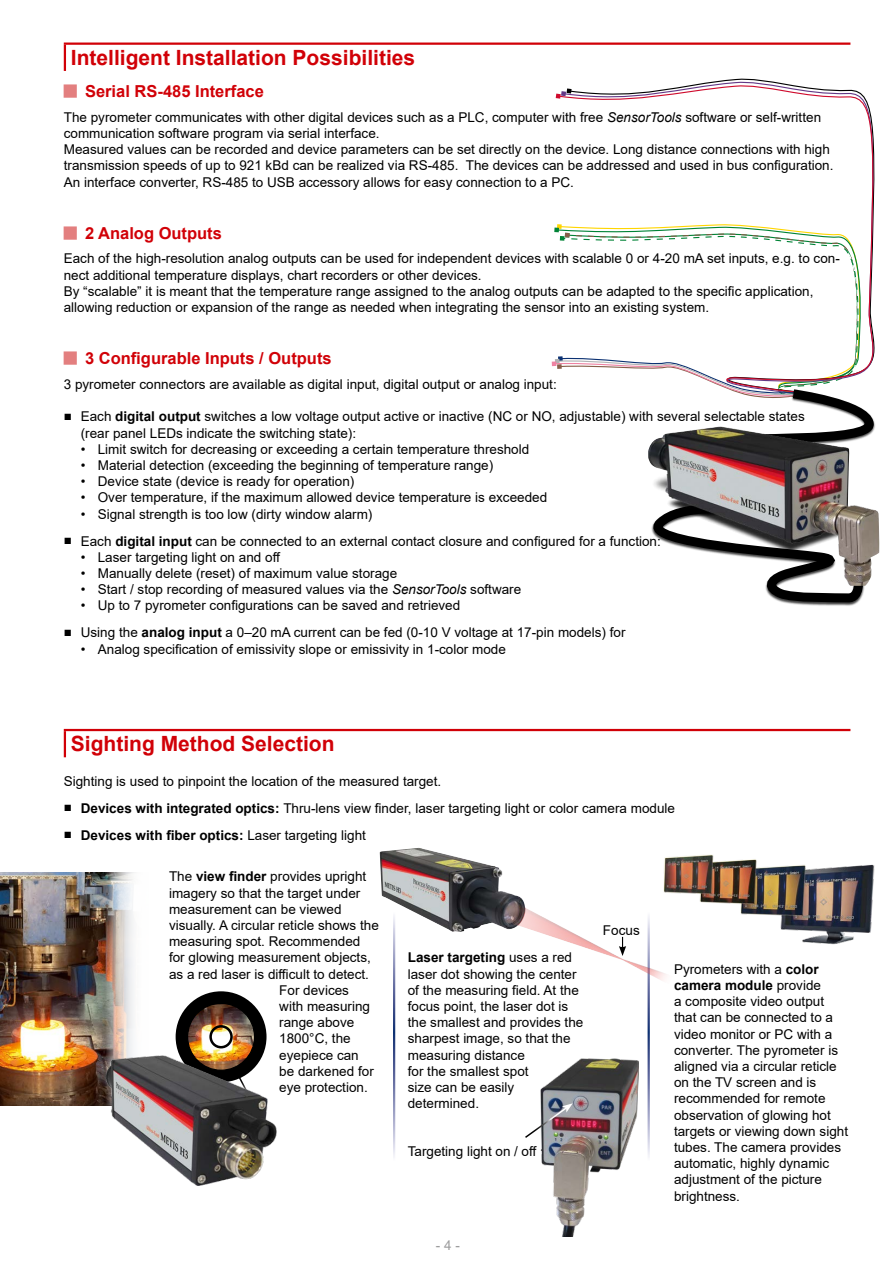
<style>
.page{position:relative;width:893px;height:1263px;background:#fff}
.page>*{position:absolute;margin:0;border:0;box-sizing:border-box;transform-origin:0 0}
.t1{font:700 21px "Arial";color:#d10007}
.t2{font:700 16.5px "Arial";color:#d10007}
.t3{font:13.5px/16.2px "Arial";color:#000}
.t4{font:700 13.5px "Arial";color:#000}
.t5{font:13.5px "Arial";color:#9c9c9d}
.s1{font-style:italic}
.s2{font-weight:700}
.s3{font-weight:400}
</style>
<div class="page">
<hr style="left:64px;top:729px;width:786px;height:2px;background:#d10007">
<hr style="left:64px;top:731px;width:2px;height:26px;background:#d10007">
<hr style="left:64px;top:43px;width:786px;height:2px;background:#d10007">
<hr style="left:64px;top:45px;width:2px;height:26px;background:#d10007">
<svg style="left:572px;top:84px;width:303px;height:289px"></svg>
<svg style="left:556px;top:88px;width:16px;height:11px"></svg>
<svg style="left:552px;top:224px;width:309px;height:161px"></svg>
<svg style="left:718px;top:385px;width:156px;height:221px"></svg>
<img style="left:648px;top:426px;width:231px;height:160px">
<div style="left:176px;top:991px;width:91px;height:91px;background:#000;border-radius:50%"></div>
<img style="left:188px;top:1003px;width:67px;height:67px;border-radius:33px">
<div style="left:187px;top:1003px;width:68px;height:68px;border:1px solid #000;border-radius:50%"></div>
<div style="left:209px;top:1025px;width:24px;height:23px;border:3px solid #000;border-radius:50%"></div>
<img style="left:674px;top:854px;width:201px;height:91px">
<img style="left:0;top:872px;width:105px;height:234px">
<svg style="left:105px;top:872px;width:1px;height:234px"></svg>
<img style="left:106px;top:872px;width:28px;height:184px">
<img style="left:540px;top:1059px;width:98px;height:177px">
<img style="left:525px;top:1103px;width:55px;height:50px">
<img style="left:106px;top:1056px;width:171px;height:129px">
<img style="left:380px;top:848px;width:294px;height:137px">
<h1 class="t1" style="left:71px;top:43px;width:346px">Intelligent Installation Possibilities</h1>
<p class="t2" style="left:85px;top:80px;width:180px">Serial RS-485 Interface</p>
<p class="t3" style="left:64px;top:109px;width:771px">The pyrometer communicates with other digital devices such as a PLC, computer with free <span class="s1">SensorTools</span> software or self-written communication software program via serial interface.<br>Measured values can be recorded and device parameters can be set directly on the device. Long distance connections with high transmission speeds of up to 921 kBd can be realized via RS-485. The devices can be addressed and used in bus configuration.<br>An interface converter, RS-485 to USB accessory allows for easy connection to a PC.</p>
<p class="t2" style="left:85px;top:221px;width:138px">2 Analog Outputs</p>
<p class="t3" style="left:64px;top:251px;width:777px">Each of the high-resolution analog outputs can be used for independent devices with scalable 0 or 4-20 mA set inputs, e.g. to con&shy;nect additional temperature displays, chart recorders or other devices.<br>By “scalable” it is meant that the temperature range assigned to the analog outputs can be adapted to the specific application, allowing reduction or expansion of the range as needed when integrating the sensor into an existing system.</p>
<p class="t2" style="left:85px;top:347px;width:248px">3 Configurable Inputs / Outputs</p>
<p class="t3" style="left:64px;top:376px;width:494px">3 pyrometer connectors are available as digital input, digital output or analog input:</p>
<p class="t3" style="left:81px;top:408px;width:725px;text-indent:-17px"><span class="s2">■</span> Each <span class="s2">digital output</span> switches a low voltage output active or inactive (NC or NO, adjustable) with several selectable states (rear panel LEDs indicate the switching state):</p>
<p class="t3" style="left:81px;top:441px;width:450px">• Limit switch for decreasing or exceeding a certain temperature threshold</p>
<p class="t3" style="left:81px;top:457px;width:414px">• Material detection (exceeding the beginning of temperature range)</p>
<p class="t3" style="left:81px;top:473px;width:275px">• Device state (device is ready for operation)</p>
<p class="t3" style="left:81px;top:489px;width:468px">• Over temperature, if the maximum allowed device temperature is exceeded</p>
<p class="t3" style="left:81px;top:506px;width:293px">• Signal strength is too low (dirty window alarm)</p>
<p class="t3" style="left:64px;top:533px;width:599px"><span class="s2">■</span> Each <span class="s2">digital input</span> can be connected to an external contact closure and configured for a function:</p>
<p class="t3" style="left:81px;top:549px;width:201px">• Laser targeting light on and off</p>
<p class="t3" style="left:81px;top:565px;width:318px">• Manually delete (reset) of maximum value storage</p>
<p class="t3" style="left:81px;top:581px;width:442px">• Start / stop recording of measured values via the <span class="s1">SensorTools</span> software</p>
<p class="t3" style="left:81px;top:597px;width:381px">• Up to 7 pyrometer configurations can be saved and retrieved</p>
<p class="t3" style="left:64px;top:624px;width:563px"><span class="s2">■</span> Using the <span class="s2">analog input</span> a 0–20 mA current can be fed (0-10 V voltage at 17-pin models) for</p>
<p class="t3" style="left:81px;top:641px;width:427px">• Analog specification of emissivity slope or emissivity in 1-color mode</p>
<h1 class="t1" style="left:71px;top:729px;width:265px">Sighting Method Selection</h1>
<p class="t3" style="left:64px;top:772px;width:379px">Sighting is used to pinpoint the location of the measured target.</p>
<p class="t3" style="left:64px;top:799px;width:613px"><span class="s2">■ Devices with integrated optics:</span> Thru-lens view finder, laser targeting light or color camera module</p>
<p class="t4" style="left:64px;top:825px;width:304px">■ Devices with fiber optics: <span class="s3">Laser targeting light</span></p>
<p class="t3" style="left:169px;top:868px;width:199px">The <span class="s2">view finder</span> provides upright</p>
<p class="t3" style="left:169px;top:885px;width:193px">imagery so that the target under</p>
<p class="t3" style="left:169px;top:901px;width:174px">measurement can be viewed</p>
<p class="t3" style="left:169px;top:917px;width:211px">visually. A circular reticle shows the</p>
<p class="t3" style="left:169px;top:933px;width:193px">measuring spot. Recommended</p>
<p class="t3" style="left:169px;top:949px;width:203px">for glowing measurement objects,</p>
<p class="t3" style="left:169px;top:966px;width:202px">as a red laser is difficult to detect.</p>
<p class="t3" style="left:279px;top:982px;width:71px">For devices</p>
<p class="t3" style="left:279px;top:998px;width:92px">with measuring</p>
<p class="t3" style="left:279px;top:1014px;width:77px">range above</p>
<p class="t3" style="left:279px;top:1030px;width:73px">1800°C, the</p>
<p class="t3" style="left:279px;top:1047px;width:81px">eyepiece can</p>
<p class="t3" style="left:279px;top:1063px;width:96px">be darkened for</p>
<p class="t3" style="left:279px;top:1079px;width:90px">eye protection.</p>
<p class="t3" style="left:408px;top:949px;width:177px"><span class="s2">Laser targeting</span> uses a red laser dot showing the center of the measuring field. At the focus point, the laser dot is the smallest and provides the sharpest image, so that the measuring distance<br>for the smallest spot<br>size can be easily determined.</p>
<p class="t3" style="left:408px;top:1143px;width:131px">Targeting light on / off</p>
<p class="t3" style="left:603px;top:922px;width:38px">Focus</p>
<p class="t5" style="left:436px;top:1236px;width:26px">- 4 -</p>
<p class="t3" style="left:674px;top:961px;width:176px">Pyrometers with a <span class="s2">color camera module</span> provide<br>a composite video output that can be connected to a video monitor or PC with a converter. The pyrometer is aligned via a circular reticle on the TV screen and is recommended for remote observation of glowing hot targets or viewing down sight tubes. The camera provides automatic, highly dynamic adjustment of the picture brightness.</p>
</div>
